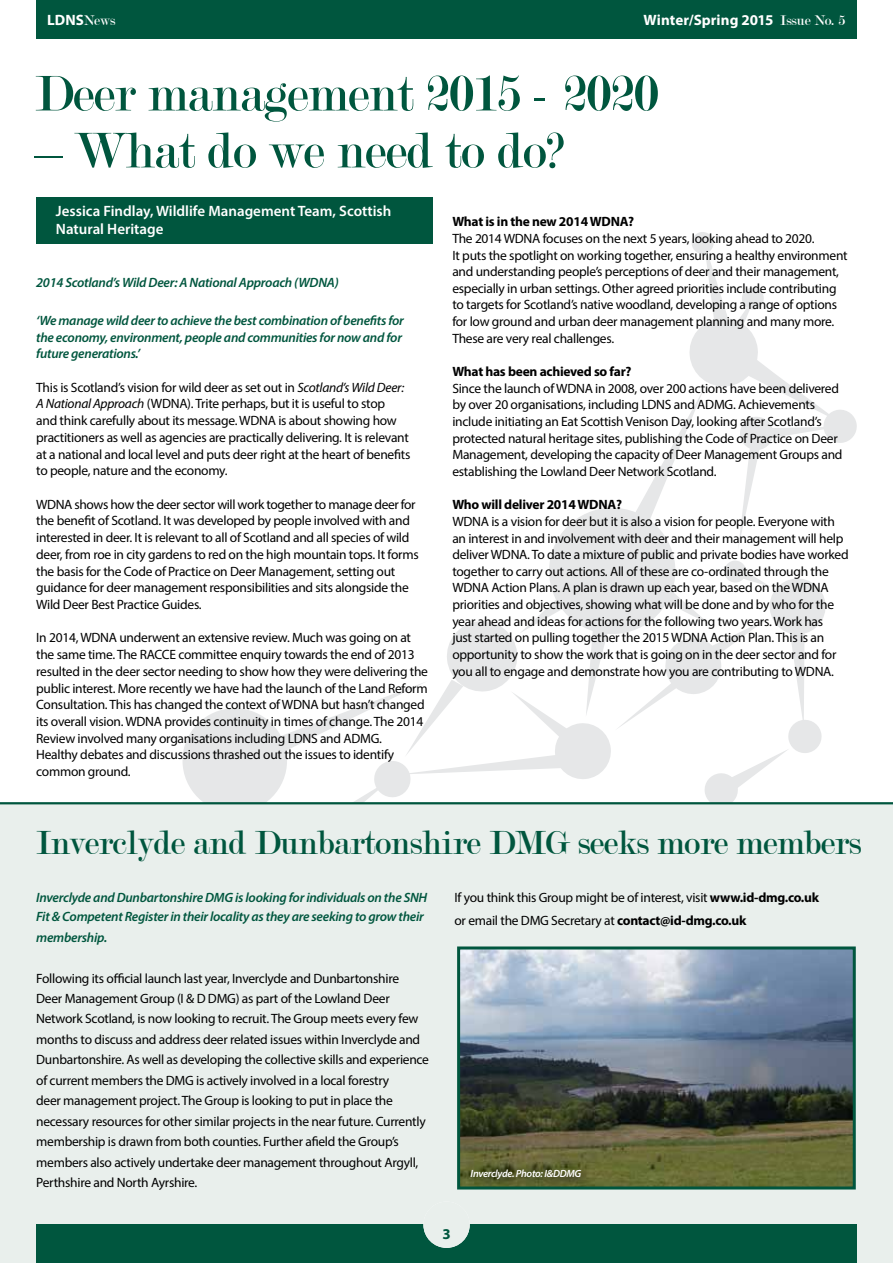
<style>
.page{position:relative;width:893px;height:1263px;background:#fff}
.page>*{position:absolute;margin:0;border:0;box-sizing:border-box;transform-origin:0 0}
.t1{font:53.55px "Modern";letter-spacing:-.01em;color:#00563e}
.t2{font:36px "Modern";letter-spacing:-.01em;color:#00563e}
.t3{font:600 15px/18px "Myriad Pro";color:#fff}
.t4{font:700 15px "Myriad Pro";color:#fff}
.t5{font:700 15px "Myriad Pro";color:#00563e}
.t6{font:13.5px/16.6px "Myriad Pro";letter-spacing:-.02em;color:#000}
.t7{font:italic 600 13.5px/16.6px "Myriad Pro";letter-spacing:-.02em;color:#00563e}
.t8{font:700 13.5px "Myriad Pro";letter-spacing:-.02em;color:#000}
.t9{font:italic 600 10.5px "Myriad Pro";letter-spacing:-.03em;color:#fff}
.s1{font-family:"Modern";font-weight:400}
.s2{font-style:italic}
.s3{font-weight:700}
</style>
<div class="page">
<svg style="left:182px;top:231px;width:675px;height:571px"></svg>
<div style="left:0;top:804px;width:893px;height:459px;background:#e9efec"></div>
<div style="left:36px;top:0;width:821px;height:38px;background:#00563e"></div>
<div style="left:36px;top:1225px;width:821px;height:38px;background:#00563e"></div>
<div style="left:36px;top:197px;width:396px;height:47px;background:#00563e"></div>
<hr style="left:0;top:802px;width:893px;height:2px;background:#00563e">
<div style="left:423px;top:1201px;width:47px;height:47px;background:#e9efec;border-radius:50%"></div>
<img style="left:461px;top:950px;width:391px;height:235px">
<div style="left:457px;top:946px;width:399px;height:243px;border:3px solid #00563e"></div>
<div style="left:465px;top:1164px;width:128px;height:26px;background:#000;opacity:.75"></div>
<p class="t4" style="left:47px;top:10px;width:69px">LDNS<span class="s1">News</span></p>
<p class="t4" style="left:643px;top:10px;width:203px">Winter/Spring 2015 <span class="s1">Issue No. 5</span></p>
<h1 class="t1" style="left:34px;top:67px;width:625px">Deer management 2015 - 2020</h1>
<h1 class="t1" style="left:34px;top:124px;width:535px">– What do we need to do?</h1>
<p class="t3" style="left:56px;top:201px;width:337px">Jessica Findlay, Wildlife Management Team, Scottish<br>Natural Heritage</p>
<p class="t8" style="left:452px;top:213px;width:183px">What is in the new 2014 WDNA?</p>
<p class="t6" style="left:452px;top:230px;width:397px">The 2014 WDNA focuses on the next 5 years, looking ahead to 2020.<br>It puts the spotlight on working together, ensuring a healthy environment and understanding people’s perceptions of deer and their management, especially in urban settings. Other agreed priorities include contributing to targets for Scotland’s native woodland, developing a range of options for low ground and urban deer management planning and many more.<br>These are very real challenges.</p>
<p class="t8" style="left:452px;top:363px;width:181px">What has been achieved so far?</p>
<p class="t6" style="left:452px;top:380px;width:392px">Since the launch of WDNA in 2008, over 200 actions have been delivered by over 20 organisations, including LDNS and ADMG. Achievements include initiating an Eat Scottish Venison Day, looking after Scotland’s protected natural heritage sites, publishing the Code of Practice on Deer Management, developing the capacity of Deer Management Groups and establishing the Lowland Deer Network Scotland.</p>
<p class="t8" style="left:452px;top:496px;width:171px">Who will deliver 2014 WDNA?</p>
<p class="t6" style="left:452px;top:513px;width:398px">WDNA is a vision for deer but it is also a vision for people. Everyone with an interest in and involvement with deer and their management will help deliver WDNA. To date a mixture of public and private bodies have worked together to carry out actions. All of these are co-ordinated through the WDNA Action Plans. A plan is drawn up each year, based on the WDNA priorities and objectives, showing what will be done and by who for the year ahead and ideas for actions for the following two years. Work has<br>just started on pulling together the 2015 WDNA Action Plan. This is an opportunity to show the work that is going on in the deer sector and for you all to engage and demonstrate how you are contributing to WDNA.</p>
<p class="t7" style="left:36px;top:274px;width:304px">2014 Scotland’s Wild Deer: A National Approach (WDNA)</p>
<p class="t7" style="left:36px;top:312px;width:369px">‘We manage wild deer to achieve the best combination of benefits for the economy, environment, people and communities for now and for future generations.’</p>
<p class="t6" style="left:36px;top:379px;width:376px">This is Scotland’s vision for wild deer as set out in <span class="s2">Scotland’s Wild Deer:<br>A National Approach</span> (WDNA). Trite perhaps, but it is useful to stop<br>and think carefully about its message. WDNA is about showing how practitioners as well as agencies are practically delivering. It is relevant at a national and local level and puts deer right at the heart of benefits to people, nature and the economy.</p>
<p class="t6" style="left:36px;top:496px;width:384px">WDNA shows how the deer sector will work together to manage deer for the benefit of Scotland. It was developed by people involved with and interested in deer. It is relevant to all of Scotland and all species of wild deer, from roe in city gardens to red on the high mountain tops. It forms the basis for the Code of Practice on Deer Management, setting out guidance for deer management responsibilities and sits alongside the Wild Deer Best Practice Guides.</p>
<p class="t6" style="left:36px;top:629px;width:393px">In 2014, WDNA underwent an extensive review. Much was going on at the same time. The RACCE committee enquiry towards the end of 2013 resulted in the deer sector needing to show how they were delivering the public interest. More recently we have had the launch of the Land Reform Consultation. This has changed the context of WDNA but hasn’t changed its overall vision. WDNA provides continuity in times of change. The 2014<br>Review involved many organisations including LDNS and ADMG.<br>Healthy debates and discussions thrashed out the issues to identify common ground.</p>
<h2 class="t2" style="left:36px;top:824px;width:827px">Inverclyde and Dunbartonshire DMG seeks more members</h2>
<p class="t7" style="left:36px;top:888px;width:393px;line-height:18.9px">Inverclyde and Dunbartonshire DMG is looking for individuals on the SNH<br>Fit &amp; Competent Register in their locality as they are seeking to grow their</p>
<p class="t7" style="left:36px;top:928px;width:72px">membership.</p>
<p class="t6" style="left:36px;top:968px;width:394px;line-height:20.4px">Following its official launch last year, Inverclyde and Dunbartonshire<br>Deer Management Group (I &amp; D DMG) as part of the Lowland Deer Network Scotland, is now looking to recruit. The Group meets every few months to discuss and address deer related issues within Inverclyde and Dunbartonshire. As well as developing the collective skills and experience of current members the DMG is actively involved in a local forestry<br>deer management project. The Group is looking to put in place the necessary resources for other similar projects in the near future. Currently membership is drawn from both counties. Further afield the Group’s members also actively undertake deer management throughout Argyll, Perthshire and North Ayrshire.</p>
<p class="t6" style="left:454px;top:886px;width:366px;line-height:22.5px">If you think this Group might be of interest, visit <span class="s3">www.id-dmg.co.uk </span>or email the DMG Secretary at <span class="s3">contact@id-dmg.co.uk</span></p>
<p class="t9" style="left:471px;top:1166px;width:112px">Inverclyde. Photo: I&amp;DDMG</p>
<p class="t5" style="left:442px;top:1224px;width:10px">3</p>
</div>
